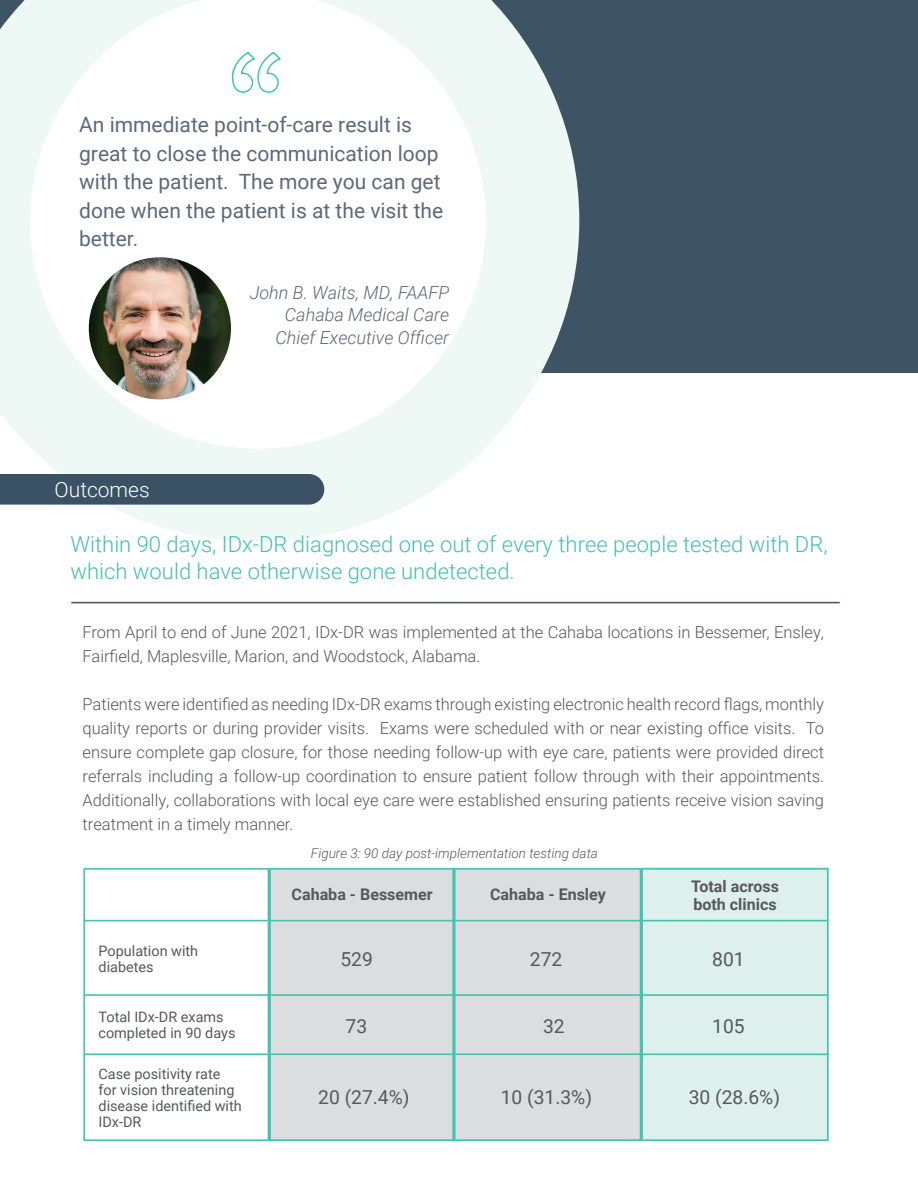
<style>
.page{position:relative;width:918px;height:1188px;background:#fff}
.page>*{position:absolute;margin:0;border:0;box-sizing:border-box;transform-origin:0 0}
.t1{font:300 22.05px/27px "Roboto";color:#45bfad}
.t2{font:21px/28.5px "Roboto";color:#5b6978}
.t3{font:300 21px "Roboto";color:#fff}
.t4{font:19.2px "Roboto";color:#57585a}
.t5{font:italic 300 18px "Roboto";color:#5b6978}
.t6{font:300 16.5px/24px "Roboto";color:#57585a}
.t7{font:700 16.05px/18px "Roboto";color:#57585a}
.t8{font:14.4px/16px "Roboto";color:#57585a}
.t9{font:italic 300 13.5px "Roboto";color:#57585a}
</style>
<div class="page">
<div style="left:0;top:0;width:918px;height:372px;background:#3e5364"></div>
<svg style="left:0;top:0;width:579px;height:542px;fill:#eef8f5"></svg>
<svg style="left:30px;top:0;width:456px;height:449px;background:#fbfdfc"></svg>
<div style="left:0;top:474px;width:324px;height:31px;background:#3a5264"></div>
<hr style="left:71px;top:602px;width:769px;height:1px;background:#3e5364">
<svg style="left:231px;top:53px;width:51px;height:41px;background:#e1f5f2"></svg>
<div style="left:641px;top:867px;width:188px;height:274px;background:#ddf0eb"></div>
<div style="left:271px;top:870px;width:370px;height:271px;background:#dcdddf"></div>
<div style="left:83px;top:868px;width:746px;height:273px;border:2px solid #44c2b2"></div>
<hr style="left:84px;top:920px;width:745px;height:1px;background:#44c2b2">
<hr style="left:268px;top:869px;width:3px;height:271px;background:#44c2b2">
<svg style="left:452px;top:869px;width:4px;height:271px"></svg>
<hr style="left:640px;top:869px;width:3px;height:271px;background:#44c2b2">
<hr style="left:84px;top:994px;width:745px;height:2px;background:#44c2b2">
<hr style="left:84px;top:1053px;width:745px;height:2px;background:#44c2b2">
<img style="left:89px;top:257px;width:142px;height:142px;border-radius:71px">
<p class="t2" style="left:79px;top:110px;width:366px">An immediate point-of-care result is great to close the communication loop with the patient. The more you can get done when the patient is at the visit the better.</p>
<p class="t5" style="left:250px;top:280px;width:201px">John B. Waits, MD, FAAFP</p>
<p class="t5" style="left:285px;top:302px;width:166px">Cahaba Medical Care</p>
<p class="t5" style="left:275px;top:325px;width:175px">Chief Executive Officer</p>
<p class="t3" style="left:55px;top:474px;width:97px">Outcomes</p>
<h2 class="t1" style="left:70px;top:530px;width:759px">Within 90 days, IDx-DR diagnosed one out of every three people tested with DR, which would have otherwise gone undetected.</h2>
<p class="t6" style="left:82px;top:620px;width:743px">From April to end of June 2021, IDx-DR was implemented at the Cahaba locations in Bessemer, Ensley,<br>Fairfield, Maplesville, Marion, and Woodstock, Alabama.</p>
<p class="t6" style="left:82px;top:692px;width:743px;text-align:justify">Patients were identified as needing IDx-DR exams through existing electronic health record flags, monthly quality reports or during provider visits. Exams were scheduled with or near existing office visits. To ensure complete gap closure, for those needing follow-up with eye care, patients were provided direct referrals including a follow-up coordination to ensure patient follow through with their appointments.<br>Additionally, collaborations with local eye care were established ensuring patients receive vision saving treatment in a timely manner.</p>
<p class="t9" style="left:311px;top:843px;width:289px">Figure 3: 90 day post-implementation testing data</p>
<p class="t7" style="left:292px;top:884px;width:143px">Cahaba - Bessemer</p>
<p class="t7" style="left:691px;top:877px;width:89px">Total across both clinics</p>
<p class="t7" style="left:490px;top:884px;width:117px">Cahaba - Ensley</p>
<p class="t8" style="left:99px;top:942px;width:101px">Population with diabetes</p>
<p class="t4" style="left:341px;top:946px;width:34px">529</p>
<p class="t4" style="left:530px;top:946px;width:34px">272</p>
<p class="t4" style="left:712px;top:946px;width:34px">801</p>
<p class="t8" style="left:99px;top:1008px;width:138px">Total IDx-DR exams completed in 90 days</p>
<p class="t8" style="left:99px;top:1065px;width:145px">Case positivity rate for vision threatening disease identified with<br>IDx-DR</p>
<p class="t4" style="left:346px;top:1012px;width:23px">73</p>
<p class="t4" style="left:543px;top:1012px;width:23px">32</p>
<p class="t4" style="left:712px;top:1012px;width:34px">105</p>
<p class="t4" style="left:318px;top:1084px;width:93px">20 (27.4%)</p>
<p class="t4" style="left:501px;top:1084px;width:93px">10 (31.3%)</p>
<p class="t4" style="left:689px;top:1084px;width:93px">30 (28.6%)</p>
</div>
